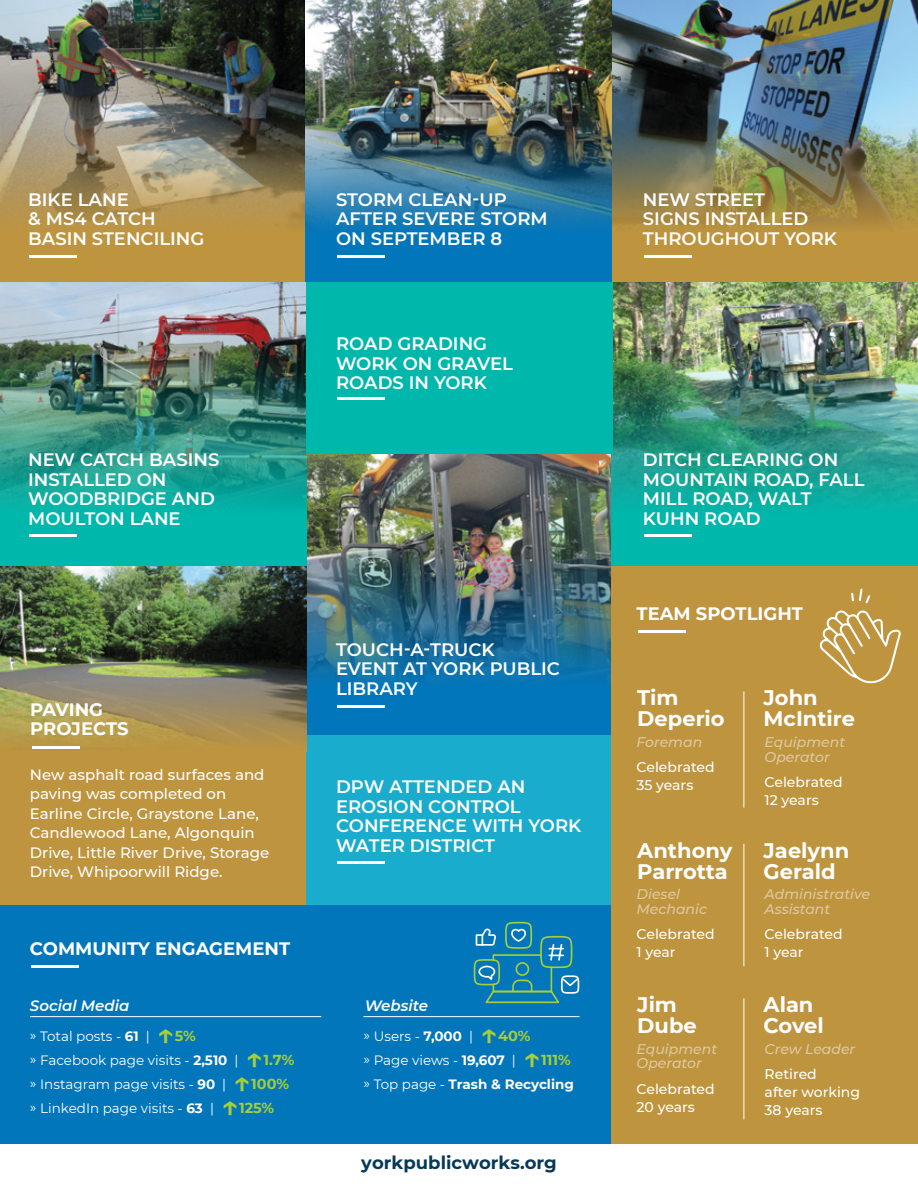
<style>
.page{position:relative;width:918px;height:1188px;background:#fff}
.page>*{position:absolute;margin:0;border:0;box-sizing:border-box;transform-origin:0 0}
.t1{font:700 21px/21px "Montserrat";color:#fff}
.t2{font:600 18px/19.5px "Montserrat";color:#fff}
.t3{font:700 18px/19.5px "Montserrat";color:#fff}
.t4{font:700 18px "Montserrat";color:#063957}
.t5{font:500 15px/19.5px "Montserrat";color:#fff}
.t6{font:italic 600 15px "Montserrat";color:#fff}
.t7{font:700 14.4px "Montserrat";color:#a6ce3a}
.t8{font:500 13.95px/18.1px "Montserrat";color:#fff}
.t9{font:italic 500 13.95px/15px "Montserrat";color:rgb(255 255 255/.5)}
.t10{font:13.5px "Montserrat";color:#fff}
.t11{font:700 13.5px "Montserrat";color:#fff}
.s1{font-weight:700}
.s2{font-weight:600;font-size:30px}
.s3{font-weight:400}
</style>
<div class="page">
<div style="left:0;top:735px;width:306px;height:171px;background:#be943f"></div>
<img style="left:306px;top:454px;width:306px;height:85px">
<div style="left:306px;top:686px;width:306px;height:50px;background:#0276ba"></div>
<img style="left:306px;top:539px;width:306px;height:149px">
<hr style="left:337px;top:705px;width:48px;height:3px;background:#fff">
<div style="left:306px;top:736px;width:306px;height:171px;background:#19accc"></div>
<img style="left:0;top:0;width:306px;height:106px">
<div style="left:0;top:233px;width:306px;height:50px;background:#be943f"></div>
<img style="left:0;top:106px;width:306px;height:130px">
<img style="left:612px;top:0;width:306px;height:331px">
<div style="left:612px;top:233px;width:306px;height:50px;background:#be943f"></div>
<img style="left:612px;top:113px;width:306px;height:120px">
<img style="left:306px;top:0;width:306px;height:102px">
<div style="left:306px;top:233px;width:306px;height:50px;background:#0276ba"></div>
<img style="left:306px;top:102px;width:306px;height:131px">
<div style="left:0;top:906px;width:306px;height:238px;background:#0276ba"></div>
<div style="left:306px;top:906px;width:306px;height:238px;background:#0276ba"></div>
<div style="left:612px;top:565px;width:306px;height:579px;background:#be943f"></div>
<hr style="left:31px;top:965px;width:48px;height:3px;background:#fff">
<hr style="left:638px;top:630px;width:48px;height:3px;background:#fff">
<hr style="left:30px;top:1016px;width:291px;height:1px;background:#fff">
<hr style="left:363px;top:1016px;width:217px;height:1px;background:#fff">
<img style="left:0;top:565px;width:306px;height:99px">
<svg style="left:0;top:664px;width:306px;height:79px;background:#998e61"></svg>
<hr style="left:32px;top:746px;width:48px;height:3px;background:#fff">
<hr style="left:744px;top:998px;width:1px;height:121px;background:#fff">
<hr style="left:744px;top:844px;width:1px;height:122px;background:#fff">
<hr style="left:744px;top:691px;width:1px;height:117px;background:#fff">
<svg style="left:851px;top:589px;width:19px;height:14px"></svg>
<svg style="left:819px;top:610px;width:82px;height:74px"></svg>
<div style="left:505px;top:922px;width:27px;height:27px;border:2px solid #a6ce3a;border-radius:11px"></div>
<div style="left:474px;top:959px;width:26px;height:26px;border:2px solid #a6ce3a;border-radius:11px"></div>
<svg style="left:475px;top:927px;width:104px;height:77px"></svg>
<hr style="left:29px;top:255px;width:48px;height:3px;background:#fff">
<hr style="left:337px;top:255px;width:48px;height:3px;background:#fff">
<hr style="left:644px;top:255px;width:47px;height:3px;background:#fff">
<img style="left:0;top:282px;width:306px;height:49px">
<div style="left:0;top:515px;width:306px;height:50px;background:#00b7ac"></div>
<img style="left:0;top:331px;width:306px;height:184px">
<div style="left:612px;top:515px;width:306px;height:50px;background:#00b7ac"></div>
<img style="left:612px;top:331px;width:306px;height:184px">
<hr style="left:29px;top:535px;width:48px;height:2px;background:#fff">
<div style="left:306px;top:282px;width:306px;height:172px;background:#00b7ac"></div>
<hr style="left:337px;top:397px;width:48px;height:3px;background:#fff">
<hr style="left:337px;top:862px;width:48px;height:2px;background:#fff">
<hr style="left:644px;top:535px;width:47px;height:2px;background:#fff">
<p class="t2" style="left:28px;top:189px;width:178px">BIKE LANE<br>&amp; MS4 CATCH<br>BASIN STENCILING</p>
<p class="t2" style="left:336px;top:189px;width:213px">STORM CLEAN-UP<br>AFTER SEVERE STORM<br>ON SEPTEMBER 8</p>
<p class="t2" style="left:643px;top:189px;width:196px">NEW STREET<br>SIGNS INSTALLED<br>THROUGHOUT YORK</p>
<p class="t2" style="left:28px;top:449px;width:193px">NEW CATCH BASINS<br>INSTALLED ON<br>WOODBRIDGE AND<br>MOULTON LANE</p>
<p class="t2" style="left:336px;top:333px;width:178px">ROAD GRADING<br>WORK ON GRAVEL<br>ROADS IN YORK</p>
<p class="t3" style="left:30px;top:699px;width:100px">PAVING<br>PROJECTS</p>
<p class="t5" style="left:30px;top:764px;width:241px">New asphalt road surfaces and paving was completed on<br>Earline Circle, Graystone Lane,<br>Candlewood Lane, Algonquin<br>Drive, Little River Drive, Storage<br>Drive, Whipoorwill Ridge.</p>
<p class="t3" style="left:30px;top:938px;width:262px">COMMUNITY ENGAGEMENT</p>
<p class="t6" style="left:30px;top:995px;width:101px">Social Media</p>
<p class="t10" style="left:30px;top:1027px;width:121px">» Total posts - <span class="s1">61</span> |</p>
<p class="t7" style="left:157px;top:1026px;width:41px"><span class="s2">↑</span>5%</p>
<p class="t10" style="left:30px;top:1051px;width:210px">» Facebook page visits - <span class="s1">2,510</span> |</p>
<p class="t7" style="left:246px;top:1050px;width:50px"><span class="s2">↑</span>1.7%</p>
<p class="t10" style="left:30px;top:1075px;width:198px">» Instagram page visits - <span class="s1">90</span> |</p>
<p class="t7" style="left:233px;top:1074px;width:57px"><span class="s2">↑</span>100%</p>
<p class="t10" style="left:30px;top:1099px;width:186px">» LinkedIn page visits - <span class="s1">63</span> |</p>
<p class="t7" style="left:221px;top:1098px;width:55px"><span class="s2">↑</span>125%</p>
<p class="t2" style="left:336px;top:639px;width:225px">TOUCH-A-TRUCK<br>EVENT AT YORK PUBLIC<br>LIBRARY</p>
<p class="t2" style="left:336px;top:776px;width:247px">DPW ATTENDED AN<br>EROSION CONTROL<br>CONFERENCE WITH YORK<br>WATER DISTRICT</p>
<p class="t6" style="left:365px;top:995px;width:65px">Website</p>
<p class="t10" style="left:363px;top:1027px;width:111px">» Users - <span class="s1">7,000</span> |</p>
<p class="t7" style="left:480px;top:1026px;width:52px"><span class="s2">↑</span>40%</p>
<p class="t10" style="left:363px;top:1051px;width:154px">» Page views - <span class="s1">19,607</span> |</p>
<p class="t7" style="left:523px;top:1050px;width:49px"><span class="s2">↑</span>111%</p>
<p class="t11" style="left:363px;top:1075px;width:212px"><span class="s3">» Top page -</span> Trash &amp; Recycling</p>
<p class="t4" style="left:361px;top:1150px;width:197px">yorkpublicworks.org</p>
<p class="t2" style="left:643px;top:449px;width:223px">DITCH CLEARING ON<br>MOUNTAIN ROAD, FALL<br>MILL ROAD, WALT<br>KUHN ROAD</p>
<p class="t3" style="left:637px;top:603px;width:168px">TEAM SPOTLIGHT</p>
<p class="t1" style="left:637px;top:686px;width:89px">Tim<br>Deperio</p>
<p class="t1" style="left:764px;top:686px;width:93px">John<br>McIntire</p>
<p class="t9" style="left:637px;top:734px;width:67px">Foreman</p>
<p class="t8" style="left:637px;top:757px;width:80px">Celebrated<br>35 years</p>
<p class="t9" style="left:765px;top:734px;width:82px">Equipment<br>Operator</p>
<p class="t8" style="left:765px;top:772px;width:80px">Celebrated<br>12 years</p>
<p class="t1" style="left:637px;top:839px;width:97px">Anthony<br>Parrotta</p>
<p class="t1" style="left:764px;top:839px;width:87px">Jaelynn<br>Gerald</p>
<p class="t9" style="left:637px;top:886px;width:72px">Diesel<br>Mechanic</p>
<p class="t8" style="left:637px;top:925px;width:80px">Celebrated<br>1 year</p>
<p class="t9" style="left:765px;top:886px;width:107px">Administrative<br>Assistant</p>
<p class="t8" style="left:765px;top:925px;width:80px">Celebrated<br>1 year</p>
<p class="t1" style="left:637px;top:993px;width:61px">Jim<br>Dube</p>
<p class="t1" style="left:764px;top:993px;width:62px">Alan<br>Covel</p>
<p class="t9" style="left:637px;top:1040px;width:82px">Equipment<br>Operator</p>
<p class="t8" style="left:637px;top:1079px;width:80px">Celebrated<br>20 years</p>
<p class="t9" style="left:765px;top:1040px;width:92px">Crew Leader</p>
<p class="t8" style="left:765px;top:1064px;width:97px">Retired<br>after working<br>38 years</p>
</div>
